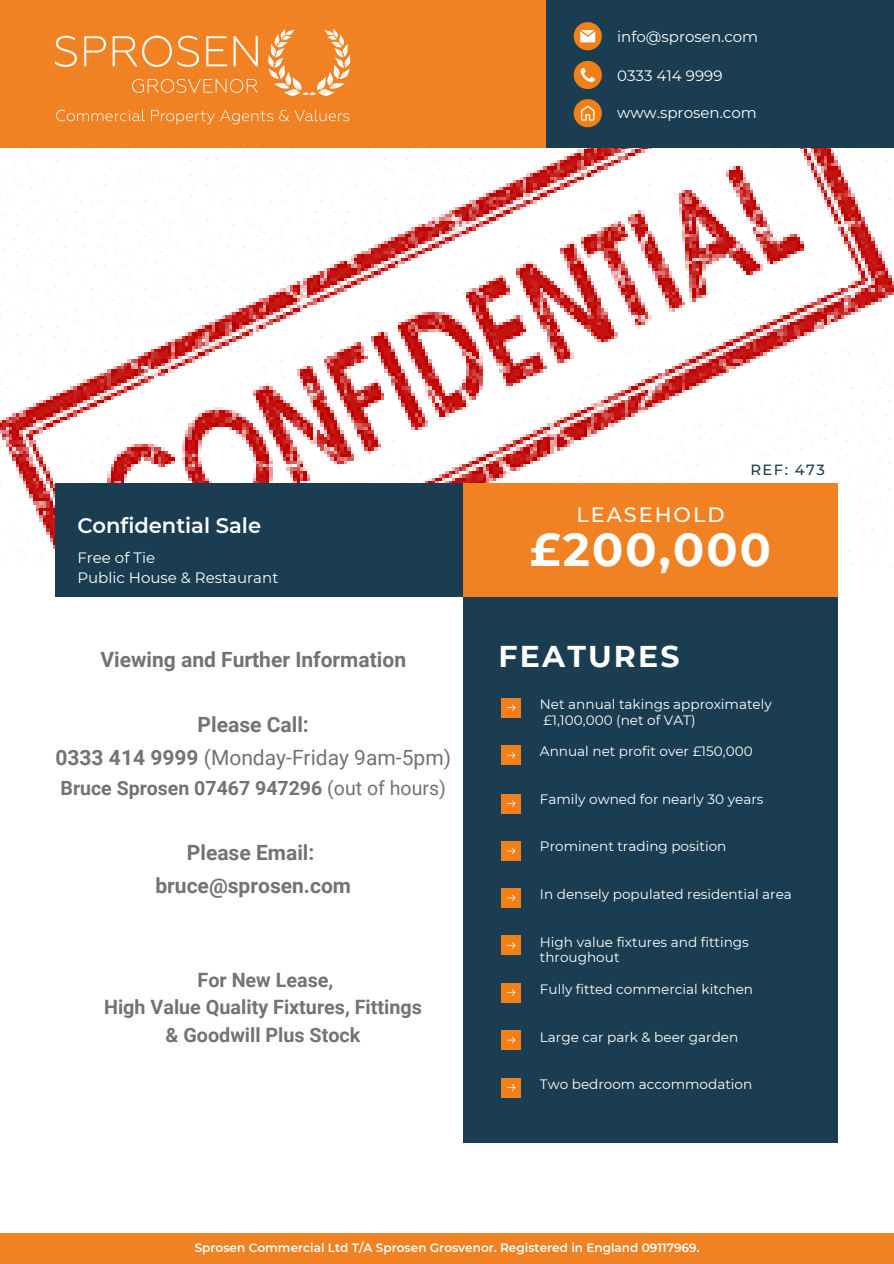
<style>
.page{position:relative;width:894px;height:1264px;background:#fff}
.page>*{position:absolute;margin:0;border:0;box-sizing:border-box;transform-origin:0 0}
.t1{font:700 45.9px "Montserrat";letter-spacing:.045em;color:#fff}
.t2{font:700 30px "Montserrat";letter-spacing:.07em;color:#fff}
.t3{font:700 21px/32.7px "Roboto";color:#737373;text-align:center}
.t4{font:600 21px "Montserrat";color:#fff}
.t5{font:500 20.7px "Montserrat";letter-spacing:.095em;color:#fff}
.t6{font:700 19.8px/27.6px "Roboto";color:#737373;text-align:center}
.t7{font:700 19.5px "Roboto";color:#737373}
.t8{font:15px/20.2px "Montserrat";color:#fff}
.t9{font:500 14.7px "Montserrat";letter-spacing:.095em;color:#1a3d51}
.t10{font:13.65px/15.9px "Montserrat";color:#fff}
.t11{font:600 12px "Montserrat";color:#fff}
.s1{font-weight:400}
</style>
<div class="page">
<div style="left:0;top:0;width:545px;height:153px;background:#f08223"></div>
<div style="left:545px;top:0;width:348px;height:154px;background:#1a3d51"></div>
<img style="left:0;top:148px;width:893px;height:419px">
<div style="left:463px;top:483px;width:374px;height:114px;background:#f08223"></div>
<div style="left:463px;top:597px;width:374px;height:545px;background:#1a3d51"></div>
<div style="left:55px;top:483px;width:408px;height:114px;background:#1a3d51"></div>
<div style="left:717px;top:457px;width:120px;height:25px;background:#fff"></div>
<div style="left:501px;top:698px;width:20px;height:19px;background:#f08017"></div>
<svg style="left:507px;top:704px;width:8px;height:7px"></svg>
<div style="left:501px;top:745px;width:20px;height:19px;background:#f08017"></div>
<svg style="left:507px;top:752px;width:8px;height:6px"></svg>
<div style="left:501px;top:794px;width:20px;height:19px;background:#f08017"></div>
<svg style="left:507px;top:800px;width:8px;height:6px"></svg>
<div style="left:501px;top:841px;width:20px;height:19px;background:#f08017"></div>
<svg style="left:507px;top:847px;width:8px;height:7px"></svg>
<div style="left:501px;top:888px;width:20px;height:19px;background:#f08017"></div>
<svg style="left:507px;top:894px;width:8px;height:7px"></svg>
<div style="left:501px;top:935px;width:20px;height:19px;background:#f08017"></div>
<svg style="left:507px;top:942px;width:8px;height:6px"></svg>
<div style="left:501px;top:983px;width:20px;height:19px;background:#f08017"></div>
<svg style="left:507px;top:989px;width:8px;height:6px"></svg>
<div style="left:501px;top:1030px;width:20px;height:19px;background:#f08017"></div>
<svg style="left:507px;top:1037px;width:8px;height:6px"></svg>
<div style="left:501px;top:1077px;width:20px;height:20px;background:#f08017"></div>
<svg style="left:507px;top:1084px;width:8px;height:6px"></svg>
<div style="left:0;top:1232px;width:893px;height:31px;background:#f08223"></div>
<svg style="left:55px;top:29px;width:295px;height:95px"></svg>
<svg style="left:573px;top:22px;width:28px;height:28px"></svg>
<svg style="left:573px;top:61px;width:28px;height:28px"></svg>
<svg style="left:573px;top:99px;width:28px;height:28px"></svg>
<p class="t8" style="left:617px;top:26px;width:142px">info@sprosen.com</p>
<p class="t8" style="left:617px;top:66px;width:107px">0333 414 9999</p>
<p class="t8" style="left:617px;top:102px;width:141px">www.sprosen.com</p>
<h3 class="t4" style="left:77px;top:513px;width:185px">Confidential Sale</h3>
<p class="t8" style="left:77px;top:547px;width:202px">Free of Tie<br>Public House &amp; Restaurant</p>
<h3 class="t3" style="left:100px;top:643px;width:307px">Viewing and Further Information</h3>
<h3 class="t3" style="left:55px;top:708px;width:397px">Please Call:<br>0333 414 9999 <span class="s1">(Monday-Friday 9am-5pm)</span></h3>
<h3 class="t7" style="left:61px;top:777px;width:386px">Bruce Sprosen 07467 947296 <span class="s1">(out of hours)</span></h3>
<h3 class="t3" style="left:155px;top:836px;width:197px">Please Email: bruce@sprosen.com</h3>
<h3 class="t6" style="left:104px;top:965px;width:319px">For New Lease,<br>High Value Quality Fixtures, Fittings &amp; Goodwill Plus Stock</h3>
<p class="t9" style="left:750px;top:460px;width:76px">REF: 473</p>
<h3 class="t5" style="left:576px;top:501px;width:149px">LEASEHOLD</h3>
<h1 class="t1" style="left:530px;top:522px;width:242px">£200,000</h1>
<h2 class="t2" style="left:498px;top:637px;width:182px">FEATURES</h2>
<p class="t10" style="left:539px;top:695px;width:233px">Net annual takings approximately £1,100,000 (net of VAT)</p>
<p class="t10" style="left:539px;top:743px;width:214px">Annual net profit over £150,000</p>
<p class="t10" style="left:539px;top:791px;width:225px">Family owned for nearly 30 years</p>
<p class="t10" style="left:539px;top:838px;width:188px">Prominent trading position</p>
<p class="t10" style="left:539px;top:886px;width:253px">In densely populated residential area</p>
<p class="t10" style="left:539px;top:933px;width:210px">High value fixtures and fittings throughout</p>
<p class="t10" style="left:539px;top:981px;width:215px">Fully fitted commercial kitchen</p>
<p class="t10" style="left:539px;top:1028px;width:200px">Large car park &amp; beer garden</p>
<p class="t10" style="left:539px;top:1076px;width:214px">Two bedroom accommodation</p>
<p class="t11" style="left:195px;top:1240px;width:506px">Sprosen Commercial Ltd T/A Sprosen Grosvenor. Registered in England 09117969.</p>
</div>
